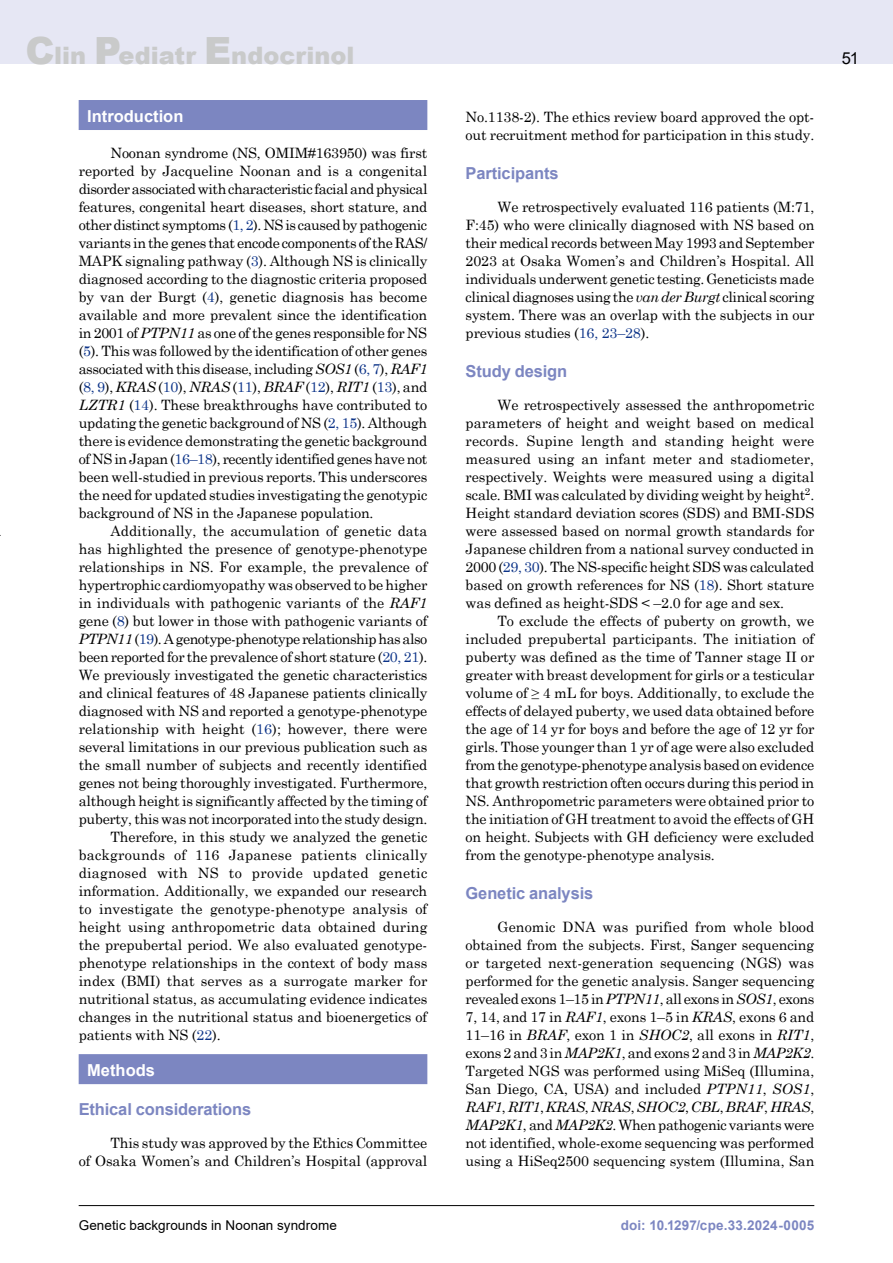
<style>
.page{position:relative;width:893px;height:1263px;background:#fff}
.page>*{position:absolute;margin:0;border:0;box-sizing:border-box;transform-origin:0 0}
.t1{font:900 24px "Arial";color:#c9caca}
.t2{font:700 16.5px "Arial";letter-spacing:-.01em;color:#7c86c1}
.t3{font:700 16.5px "Arial";color:#fff}
.t4{font:16.5px "Arial";color:#000}
.t5{font:14.25px/18px "Century Schoolbook";letter-spacing:-.01em;color:#000;text-align:justify}
.t6{font:14.25px "Century Schoolbook";letter-spacing:-.03em;color:#000}
.t7{font:14.25px "Century Schoolbook";letter-spacing:.01em;color:#000}
.t8{font:14.25px "Century Schoolbook";letter-spacing:.015em;color:#000}
.t9{font:14.25px "Century Schoolbook";letter-spacing:.02em;color:#000}
.t10{font:13.5px "Arial";letter-spacing:.005em;color:#000}
.t11{font:700 13.5px "Arial";letter-spacing:.015em;color:#7c86c1}
.s1{font-size:37.5px}
.s2{color:#0c3388}
.s3{font-style:italic}
</style>
<div class="page">
<div style="left:0;top:0;width:893px;height:64px;background:#e6e7f4"></div>
<hr style="left:79px;top:1205px;width:735px;height:1px;background:#000">
<div style="left:79px;top:100px;width:348px;height:30px;background:#7c86c1"></div>
<div style="left:79px;top:1054px;width:348px;height:30px;background:#7c86c1"></div>
<h1 class="t1" style="left:26px;top:38px;width:330px"><span class="s1">C</span>lin <span class="s1">P</span>ediatr <span class="s1">E</span>ndocrinol</h1>
<p class="t3" style="left:87px;top:104px;width:98px">Introduction</p>
<p class="t5" style="left:79px;top:142px;width:350px;text-indent:32px">Noonan syndrome (NS, OMIM#163950) was first reported by Jacqueline Noonan and is a congenital disorder associated with characteristic facial and physical features, congenital heart diseases, short stature, and other distinct symptoms (<span class="s2">1, 2</span>). NS is caused by pathogenic variants in the genes that encode components of the RAS/ MAPK signaling pathway (<span class="s2">3</span>). Although NS is clinically diagnosed according to the diagnostic criteria proposed by van der Burgt (<span class="s2">4</span>), genetic diagnosis has become available and more prevalent since the identification in 2001 of <span class="s3">PTPN11</span> as one of the genes responsible for NS (<span class="s2">5</span>). This was followed by the identification of other genes associated with this disease, including <span class="s3">SOS1</span> (<span class="s2">6, 7</span>), <span class="s3">RAF1 </span>(<span class="s2">8, 9</span>), <span class="s3">KRAS</span> (<span class="s2">10</span>), <span class="s3">NRAS</span> (<span class="s2">11</span>), <span class="s3">BRAF</span> (<span class="s2">12</span>), <span class="s3">RIT1</span> (<span class="s2">13</span>), and <span class="s3">LZTR1</span> (<span class="s2">14</span>). These breakthroughs have contributed to updating the genetic background of NS (<span class="s2">2, 15</span>). Although there is evidence demonstrating the genetic background of NS in Japan (<span class="s2">16–18</span>), recently identified genes have not been well-studied in previous reports. This underscores the need for updated studies investigating the genotypic background of NS in the Japanese population.</p>
<p class="t5" style="left:111px;top:520px;width:318px">Additionally, the accumulation of genetic data</p>
<p class="t5" style="left:79px;top:538px;width:350px">has highlighted the presence of genotype-phenotype</p>
<p class="t5" style="left:79px;top:556px;width:350px">relationships in NS. For example, the prevalence of</p>
<p class="t5" style="left:79px;top:574px;width:350px">hypertrophic cardiomyopathy was observed to be higher</p>
<p class="t5" style="left:79px;top:592px;width:350px">in individuals with pathogenic variants of the <span class="s3">RAF1</span></p>
<p class="t5" style="left:79px;top:610px;width:350px">gene (<span class="s2">8</span>) but lower in those with pathogenic variants of</p>
<p class="t6" style="left:79px;top:626px;width:350px"><span class="s3">PTPN11</span> (<span class="s2">19</span>). A genotype-phenotype relationship has also</p>
<p class="t5" style="left:79px;top:646px;width:350px">been reported for the prevalence of short stature (<span class="s2">20, 21</span>).</p>
<p class="t5" style="left:79px;top:664px;width:350px">We previously investigated the genetic characteristics</p>
<p class="t5" style="left:79px;top:682px;width:350px">and clinical features of 48 Japanese patients clinically</p>
<p class="t5" style="left:79px;top:700px;width:350px">diagnosed with NS and reported a genotype-phenotype</p>
<p class="t5" style="left:79px;top:718px;width:350px">relationship with height (<span class="s2">16</span>); however, there were</p>
<p class="t5" style="left:79px;top:736px;width:350px">several limitations in our previous publication such as</p>
<p class="t5" style="left:79px;top:754px;width:350px">the small number of subjects and recently identified</p>
<p class="t5" style="left:79px;top:772px;width:350px">genes not being thoroughly investigated. Furthermore,</p>
<p class="t5" style="left:79px;top:790px;width:350px">although height is significantly affected by the timing of</p>
<p class="t5" style="left:79px;top:808px;width:350px">puberty, this was not incorporated into the study design.</p>
<p class="t5" style="left:111px;top:826px;width:318px">Therefore, in this study we analyzed the genetic</p>
<p class="t8" style="left:79px;top:842px;width:350px">backgrounds of 116 Japanese patients clinically</p>
<p class="t9" style="left:79px;top:860px;width:350px">diagnosed with NS to provide updated genetic</p>
<p class="t5" style="left:79px;top:880px;width:350px">information. Additionally, we expanded our research</p>
<p class="t7" style="left:79px;top:896px;width:350px">to investigate the genotype-phenotype analysis of</p>
<p class="t5" style="left:79px;top:916px;width:350px">height using anthropometric data obtained during</p>
<p class="t5" style="left:79px;top:934px;width:350px">the prepubertal period. We also evaluated genotype-</p>
<p class="t5" style="left:79px;top:952px;width:350px">phenotype relationships in the context of body mass</p>
<p class="t5" style="left:79px;top:970px;width:350px">index (BMI) that serves as a surrogate marker for</p>
<p class="t5" style="left:79px;top:988px;width:350px">nutritional status, as accumulating evidence indicates</p>
<p class="t5" style="left:79px;top:1006px;width:350px">changes in the nutritional status and bioenergetics of</p>
<p class="t5" style="left:79px;top:1024px;width:144px">patients with NS (<span class="s2">22</span>).</p>
<p class="t3" style="left:87px;top:1058px;width:69px">Methods</p>
<p class="t2" style="left:79px;top:1097px;width:174px">Ethical considerations</p>
<p class="t5" style="left:79px;top:1132px;width:350px;text-align:right">This study was approved by the Ethics Committee<br>of Osaka Women’s and Children’s Hospital (approval</p>
<p class="t10" style="left:79px;top:1216px;width:260px">Genetic backgrounds in Noonan syndrome</p>
<p class="t5" style="left:466px;top:106px;width:350px">No.1138-2). The ethics review board approved the opt&shy;out recruitment method for participation in this study.</p>
<p class="t2" style="left:466px;top:161px;width:94px">Participants</p>
<p class="t5" style="left:466px;top:196px;width:350px;text-indent:32px">We retrospectively evaluated 116 patients (M:71, F:45) who were clinically diagnosed with NS based on their medical records between May 1993 and September 2023 at Osaka Women’s and Children’s Hospital. All individuals underwent genetic testing. Geneticists made clinical diagnoses using the <span class="s3">van der Burgt</span> clinical scoring system. There was an overlap with the subjects in our previous studies (<span class="s2">16, 23–28</span>).</p>
<p class="t2" style="left:466px;top:359px;width:103px">Study design</p>
<p class="t5" style="left:466px;top:394px;width:350px;text-indent:32px">We retrospectively assessed the anthropometric parameters of height and weight based on medical records. Supine length and standing height were measured using an infant meter and stadiometer, respectively. Weights were measured using a digital scale. BMI was calculated by dividing weight by height<sup>2</sup>.<br>Height standard deviation scores (SDS) and BMI-SDS were assessed based on normal growth standards for Japanese children from a national survey conducted in 2000 (<span class="s2">29, 30</span>). The NS-specific height SDS was calculated based on growth references for NS (<span class="s2">18</span>). Short stature was defined as height-SDS &lt; –2.0 for age and sex.</p>
<p class="t5" style="left:466px;top:610px;width:350px;text-indent:32px">To exclude the effects of puberty on growth, we included prepubertal participants. The initiation of puberty was defined as the time of Tanner stage II or greater with breast development for girls or a testicular volume of ≥ 4 mL for boys. Additionally, to exclude the effects of delayed puberty, we used data obtained before the age of 14 yr for boys and before the age of 12 yr for girls. Those younger than 1 yr of age were also excluded from the genotype-phenotype analysis based on evidence that growth restriction often occurs during this period in NS. Anthropometric parameters were obtained prior to the initiation of GH treatment to avoid the effects of GH on height. Subjects with GH deficiency were excluded from the genotype-phenotype analysis.</p>
<p class="t2" style="left:466px;top:881px;width:129px">Genetic analysis</p>
<p class="t5" style="left:466px;top:916px;width:350px;text-indent:32px">Genomic DNA was purified from whole blood obtained from the subjects. First, Sanger sequencing or targeted next-generation sequencing (NGS) was performed for the genetic analysis. Sanger sequencing revealed exons 1–15 in <span class="s3">PTPN11</span>, all exons in <span class="s3">SOS1</span>, exons 7, 14, and 17 in <span class="s3">RAF1</span>, exons 1–5 in <span class="s3">KRAS</span>, exons 6 and 11–16 in <span class="s3">BRAF</span>, exon 1 in <span class="s3">SHOC2</span>, all exons in <span class="s3">RIT1</span>, exons 2 and 3 in <span class="s3">MAP2K1</span>, and exons 2 and 3 in <span class="s3">MAP2K2</span>.<br>Targeted NGS was performed using MiSeq (Illumina, San Diego, CA, USA) and included <span class="s3">PTPN11</span>, <span class="s3">SOS1</span>, <span class="s3">RAF1</span>, <span class="s3">RIT1</span>, <span class="s3">KRAS</span>, <span class="s3">NRAS</span>, <span class="s3">SHOC2</span>, <span class="s3">CBL</span>, <span class="s3">BRAF</span>, <span class="s3">HRAS</span>, <span class="s3">MAP2K1</span>, and <span class="s3">MAP2K2</span>. When pathogenic variants were not identified, whole-exome sequencing was performed using a HiSeq2500 sequencing system (Illumina, San</p>
<p class="t11" style="left:621px;top:1216px;width:195px">doi: 10.1297/cpe.33.2024-0005</p>
<p class="t4" style="left:842px;top:47px;width:19px">51</p>
</div>
